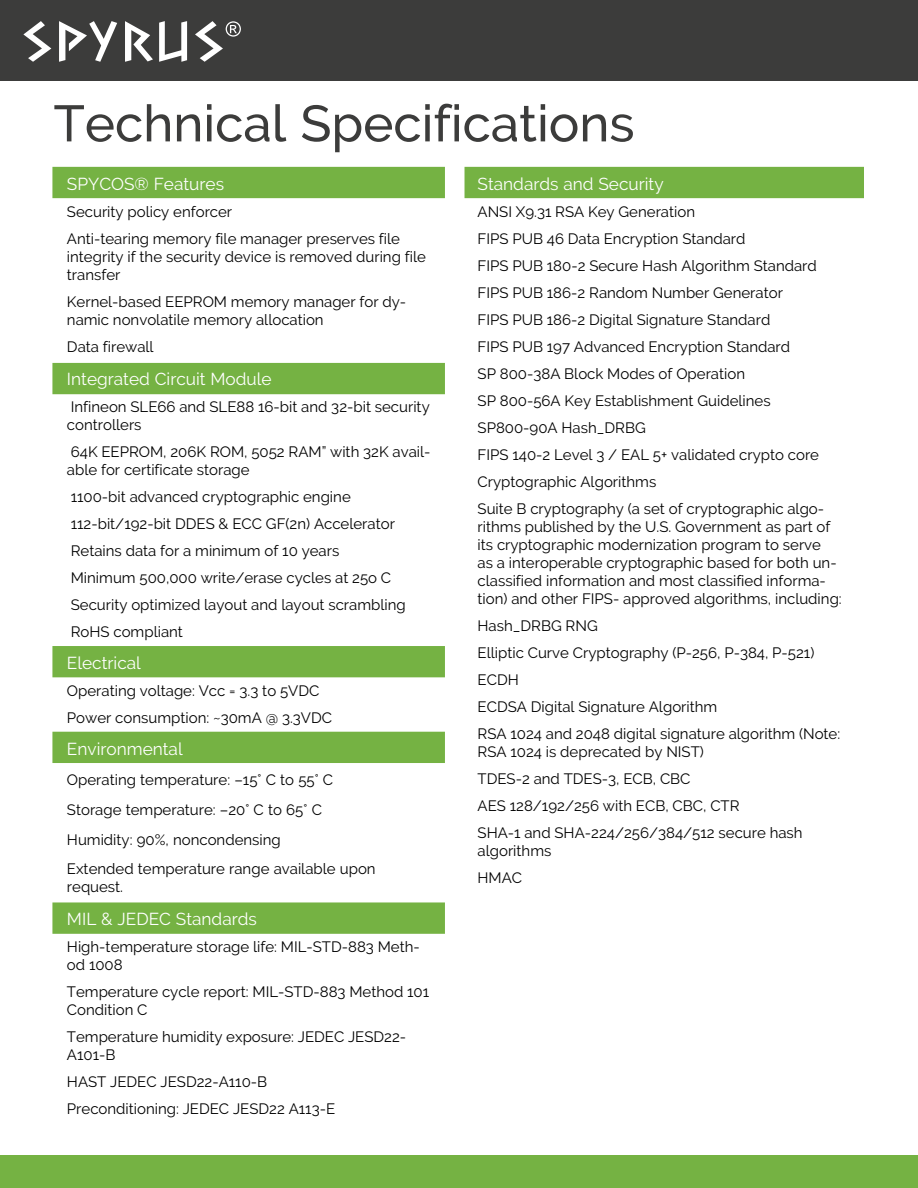
<style>
.page{position:relative;width:918px;height:1188px;background:#fff}
.page>*{position:absolute;margin:0;border:0;box-sizing:border-box;transform-origin:0 0}
.t1{font:500 51px "Raleway";color:#3c3c3b}
.t2{font:17.25px "Raleway";color:#fff}
.t3{font:15px/27px "Raleway";color:#000}
</style>
<div class="page">
<div style="left:52px;top:646px;width:393px;height:31px;background:#75b243"></div>
<div style="left:52px;top:732px;width:393px;height:31px;background:#75b243"></div>
<div style="left:52px;top:902px;width:393px;height:32px;background:#75b243"></div>
<div style="left:52px;top:363px;width:393px;height:31px;background:#75b243"></div>
<div style="left:52px;top:167px;width:393px;height:31px;background:#75b243"></div>
<div style="left:0;top:0;width:918px;height:81px;background:#3c3c3b"></div>
<svg style="left:23px;top:21px;width:28px;height:41px"></svg>
<svg style="left:59px;top:21px;width:58px;height:41px"></svg>
<svg style="left:125px;top:21px;width:28px;height:41px"></svg>
<svg style="left:159px;top:21px;width:28px;height:41px"></svg>
<svg style="left:195px;top:21px;width:46px;height:41px"></svg>
<div style="left:0;top:1155px;width:918px;height:33px;background:#75b243"></div>
<div style="left:465px;top:167px;width:399px;height:31px;background:#75b243"></div>
<h1 class="t1" style="left:54px;top:94px;width:583px">Technical Specifications</h1>
<p class="t2" style="left:67px;top:174px;width:159px">SPYCOS® Features</p>
<p class="t3" style="left:67px;top:198px;width:335px">Security policy enforcer<br>Anti-tearing memory file manager preserves file</p>
<p class="t3" style="left:67px;top:248px;width:360px;line-height:18px">integrity if the security device is removed during file transfer</p>
<p class="t3" style="left:67px;top:293px;width:341px;line-height:18px">Kernel-based EEPROM memory manager for dy&shy;namic nonvolatile memory allocation</p>
<p class="t3" style="left:67px;top:333px;width:88px">Data firewall</p>
<p class="t2" style="left:67px;top:369px;width:206px">Integrated Circuit Module</p>
<p class="t3" style="left:67px;top:397px;width:364px;line-height:18px">Infineon SLE66 and SLE88 16-bit and 32-bit security controllers</p>
<p class="t3" style="left:67px;top:442px;width:365px;line-height:18px">64K EEPROM, 206K ROM, 5052 RAM” with 32K avail&shy;able for certificate storage</p>
<p class="t3" style="left:71px;top:483px;width:337px">1100-bit advanced cryptographic engine 112-bit/192-bit DDES &amp; ECC GF(2n) Accelerator Retains data for a minimum of 10 years Minimum 500,000 write/erase cycles at 25o C Security optimized layout and layout scrambling RoHS compliant</p>
<p class="t2" style="left:67px;top:653px;width:75px">Electrical</p>
<p class="t3" style="left:67px;top:677px;width:267px">Operating voltage: Vcc = 3.3 to 5VDC<br>Power consumption: ~30mA @ 3.3VDC</p>
<p class="t2" style="left:67px;top:739px;width:117px">Environmental</p>
<p class="t3" style="left:67px;top:765px;width:310px;line-height:29.7px">Operating temperature: –15° C to 55° C Storage temperature: –20° C to 65° C Humidity: 90%, noncondensing<br>Extended temperature range available upon</p>
<p class="t3" style="left:67px;top:873px;width:58px">request.</p>
<p class="t2" style="left:67px;top:909px;width:191px">MIL &amp; JEDEC Standards</p>
<p class="t3" style="left:67px;top:937px;width:354px;line-height:18px">High-temperature storage life: MIL-STD-883 Meth&shy;od 1008</p>
<p class="t3" style="left:67px;top:982px;width:364px;line-height:18px">Temperature cycle report: MIL-STD-883 Method 101<br>Condition C</p>
<p class="t3" style="left:67px;top:1027px;width:341px;line-height:18px">Temperature humidity exposure: JEDEC JESD22-<br>A101-B</p>
<p class="t3" style="left:67px;top:1068px;width:270px">HAST JEDEC JESD22-A110-B<br>Preconditioning: JEDEC JESD22 A113-E</p>
<p class="t2" style="left:478px;top:174px;width:188px">Standards and Security</p>
<p class="t3" style="left:478px;top:198px;width:348px">ANSI X9.31 RSA Key Generation<br>FIPS PUB 46 Data Encryption Standard<br>FIPS PUB 180-2 Secure Hash Algorithm Standard FIPS PUB 186-2 Random Number Generator<br>FIPS PUB 186-2 Digital Signature Standard<br>FIPS PUB 197 Advanced Encryption Standard<br>SP 800-38A Block Modes of Operation<br>SP 800-56A Key Establishment Guidelines SP800-90A Hash_DRBG<br>FIPS 140-2 Level 3 / EAL 5+ validated crypto core Cryptographic Algorithms<br>Suite B cryptography (a set of cryptographic algo-</p>
<p class="t3" style="left:478px;top:518px;width:366px;line-height:18px">rithms published by the U.S. Government as part of its cryptographic modernization program to serve<br>as a interoperable cryptographic based for both un&shy;classified information and most classified informa&shy;tion) and other FIPS- approved algorithms, including:</p>
<p class="t3" style="left:478px;top:612px;width:364px">Hash_DRBG RNG<br>Elliptic Curve Cryptography (P-256, P-384, P-521)<br>ECDH<br>ECDSA Digital Signature Algorithm<br>RSA 1024 and 2048 digital signature algorithm (Note:</p>
<p class="t3" style="left:478px;top:738px;width:327px">RSA 1024 is deprecated by NIST)<br>TDES-2 and TDES-3, ECB, CBC<br>AES 128/192/256 with ECB, CBC, CTR<br>SHA-1 and SHA-224/256/384/512 secure hash</p>
<p class="t3" style="left:478px;top:837px;width:75px">algorithms<br>HMAC</p>
</div>
